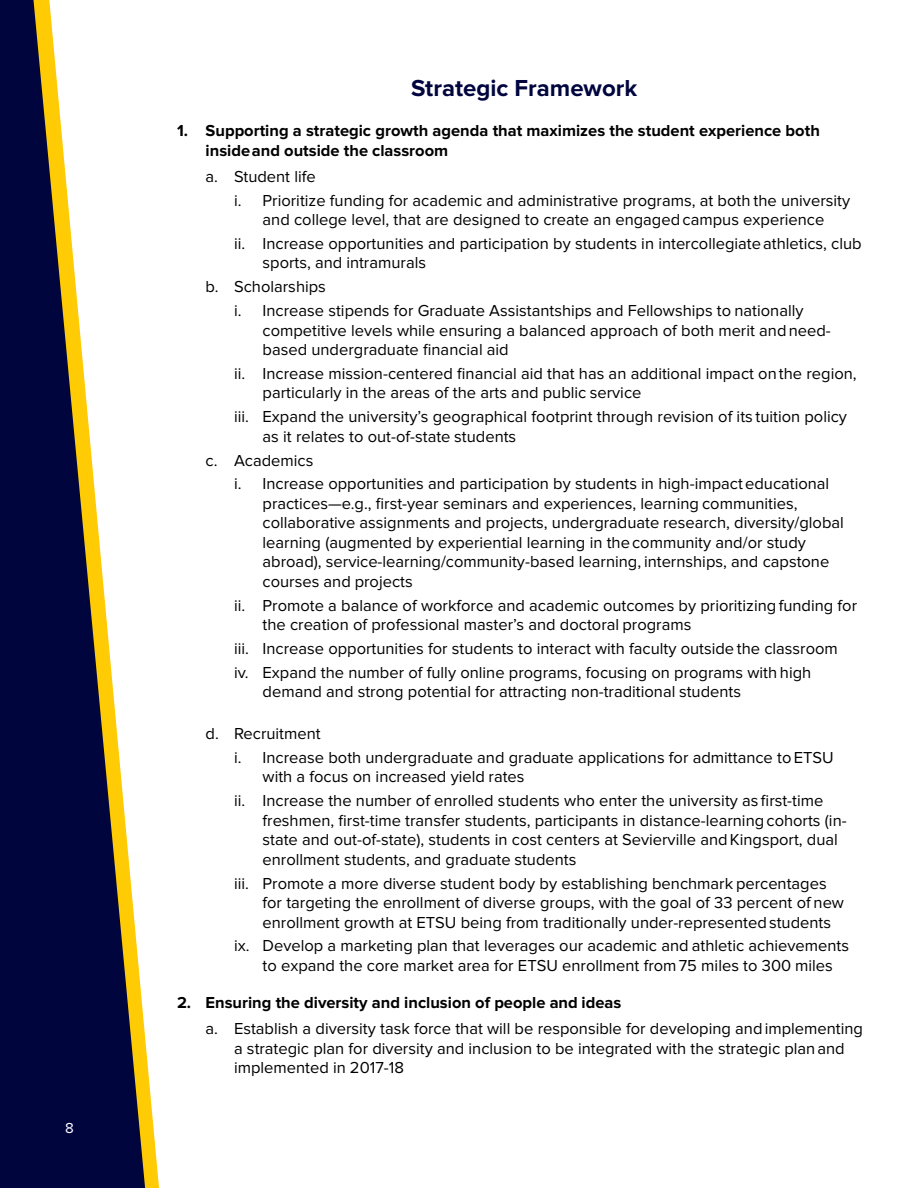
<style>
.page{position:relative;width:918px;height:1188px;background:#fff}
.page>*{position:absolute;margin:0;border:0;box-sizing:border-box;transform-origin:0 0}
.t1{font:700 24px "Proxima Nova";color:#00053e}
.t2{font:16.5px/19.5px "Proxima Nova";color:#000}
.t3{font:700 16.5px/19.5px "Proxima Nova";color:#000}
.t4{font:15px "Proxima Nova";color:#fff}
</style>
<div class="page">
<svg style="left:0;top:0;width:146px;height:1188px;fill:#00053e"></svg>
<p class="t4" style="left:65px;top:1120px;width:10px">8</p>
<h1 class="t1" style="left:411px;top:74px;width:228px">Strategic Framework</h1>
<p class="t3" style="left:206px;top:121px;width:616px;text-indent:-28px">1. Supporting a strategic growth agenda that maximizes the student experience both inside and outside the classroom</p>
<p class="t2" style="left:234px;top:165px;width:618px;line-height:23.9px;text-indent:-28px">a. Student life<br>i. Prioritize funding for academic and administrative programs, at both the university</p>
<p class="t2" style="left:234px;top:208px;width:629px;line-height:23.9px;text-align:center">and college level, that are designed to create an engaged campus experience<br>ii. Increase opportunities and participation by students in intercollegiate athletics, club</p>
<p class="t2" style="left:206px;top:251px;width:222px;line-height:23.9px;text-indent:57px">sports, and intramurals b. Scholarships</p>
<p class="t2" style="left:263px;top:301px;width:570px;text-indent:-28px">i. Increase stipends for Graduate Assistantships and Fellowships to nationally competitive levels while ensuring a balanced approach of both merit and need&shy;based undergraduate financial aid</p>
<p class="t2" style="left:263px;top:364px;width:596px;text-indent:-28px">ii. Increase mission-centered financial aid that has an additional impact on the region, particularly in the areas of the arts and public service</p>
<p class="t2" style="left:263px;top:407px;width:586px;text-indent:-28px">iii. Expand the university’s geographical footprint through revision of its tuition policy as it relates to out-of-state students</p>
<p class="t2" style="left:234px;top:448px;width:597px;line-height:23.9px;text-indent:-28px">c. Academics<br>i. Increase opportunities and participation by students in high-impact educational</p>
<p class="t2" style="left:263px;top:494px;width:583px">practices—e.g., first-year seminars and experiences, learning communities, collaborative assignments and projects, undergraduate research, diversity/global learning (augmented by experiential learning in the community and/or study abroad), service-learning/community-based learning, internships, and capstone courses and projects</p>
<p class="t2" style="left:263px;top:596px;width:596px;text-indent:-28px">ii. Promote a balance of workforce and academic outcomes by prioritizing funding for the creation of professional master’s and doctoral programs</p>
<p class="t2" style="left:234px;top:637px;width:605px;line-height:23.9px">iii. Increase opportunities for students to interact with faculty outside the classroom iv. Expand the number of fully online programs, focusing on programs with high</p>
<p class="t2" style="left:263px;top:682px;width:480px">demand and strong potential for attracting non-traditional students</p>
<p class="t2" style="left:234px;top:722px;width:601px;line-height:23.9px;text-indent:-28px">d. Recruitment<br>i. Increase both undergraduate and graduate applications for admittance to ETSU</p>
<p class="t2" style="left:234px;top:765px;width:591px;line-height:23.9px;text-indent:28px">with a focus on increased yield rates<br>ii. Increase the number of enrolled students who enter the university as first-time</p>
<p class="t2" style="left:263px;top:811px;width:586px">freshmen, first-time transfer students, participants in distance-learning cohorts (in&shy;state and out-of-state), students in cost centers at Sevierville and Kingsport, dual enrollment students, and graduate students</p>
<p class="t2" style="left:263px;top:874px;width:583px;text-indent:-28px">iii. Promote a more diverse student body by establishing benchmark percentages for targeting the enrollment of diverse groups, with the goal of 33 percent of new enrollment growth at ETSU being from traditionally under-represented students</p>
<p class="t2" style="left:263px;top:936px;width:588px;text-indent:-28px">ix. Develop a marketing plan that leverages our academic and athletic achievements to expand the core market area for ETSU enrollment from 75 miles to 300 miles</p>
<p class="t3" style="left:177px;top:993px;width:446px">2. Ensuring the diversity and inclusion of people and ideas</p>
<p class="t2" style="left:234px;top:1019px;width:631px;text-indent:-28px">a. Establish a diversity task force that will be responsible for developing and implementing a strategic plan for diversity and inclusion to be integrated with the strategic plan and implemented in 2017-18</p>
</div>
